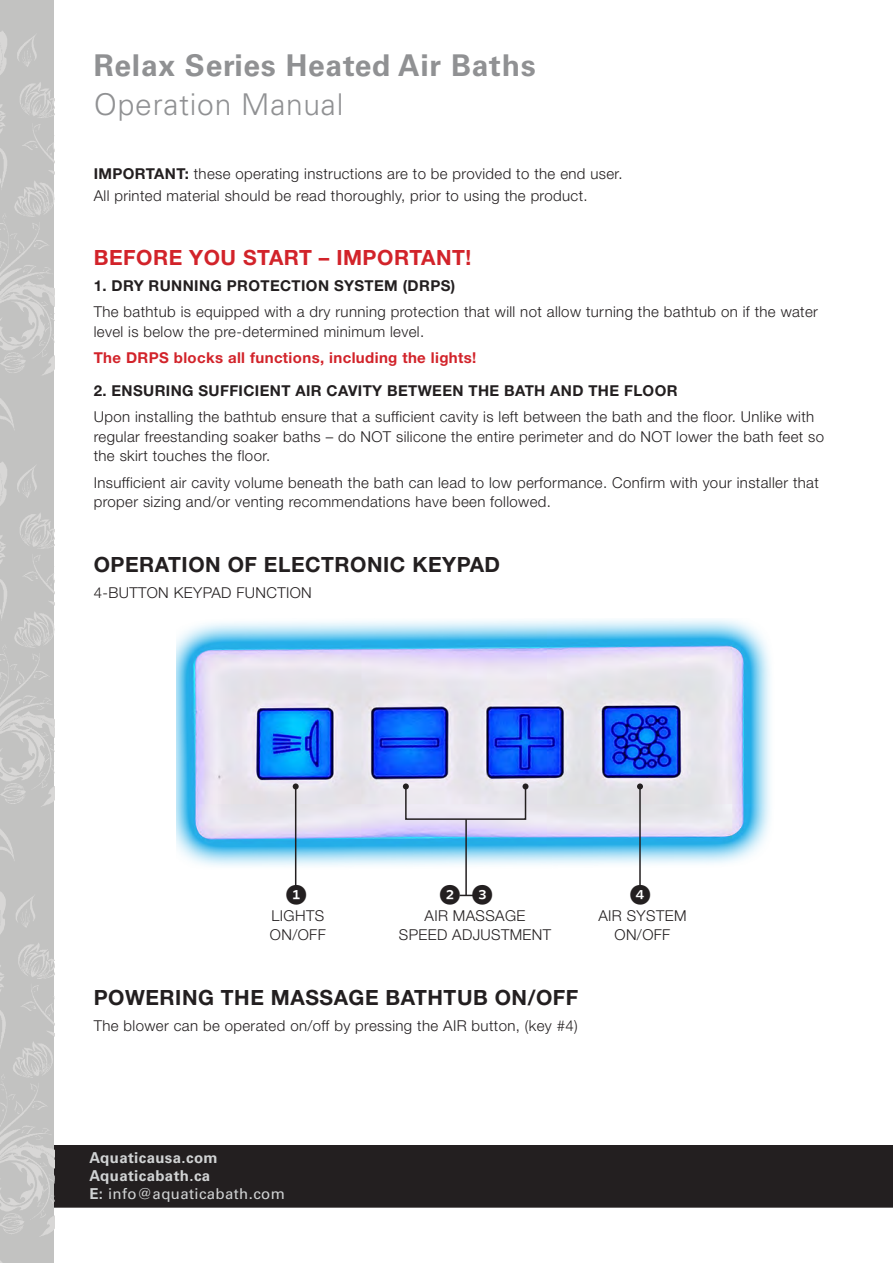
<style>
.page{position:relative;width:893px;height:1263px;background:#fff}
.page>*{position:absolute;margin:0;border:0;box-sizing:border-box;transform-origin:0 0}
.t1{font:700 30px "Univers LT Std";letter-spacing:.025em;color:#909193}
.t2{font:300 30px "Univers LT Std";letter-spacing:.025em;color:#909193}
.t3{font:700 21px "Helvetica Neue LT Std";letter-spacing:.025em;color:#231f20}
.t4{font:700 21px "Helvetica Neue LT Std";letter-spacing:.025em;color:#d2232a}
.t5{font:21px "Whitney Index Black Round Bd";color:#231f20}
.t6{font:300 15px/19.5px "Helvetica Neue LT Std";letter-spacing:.025em;color:#231f20}
.t7{font:700 15px "Helvetica Neue LT Std";letter-spacing:.025em;color:#231f20}
.t8{font:700 15px "Helvetica Neue LT Std";letter-spacing:.025em;color:#d2232a}
.t9{font:700 15px/18px "Univers LT Std";letter-spacing:.025em;color:#d1d3d4}
.t10{font:15px "Univers LT Std";letter-spacing:.025em;color:#d1d3d4}
.s1{font-weight:700}
</style>
<div class="page">
<div style="left:54px;top:1145px;width:839px;height:63px;background:#231f20"></div>
<img style="left:0;top:0;width:54px;height:1263px">
<img style="left:177px;top:619px;width:593px;height:264px">
<hr style="left:295px;top:786px;width:1px;height:102px;background:#231f20">
<svg style="left:293px;top:783px;width:6px;height:6px"></svg>
<hr style="left:639px;top:786px;width:2px;height:102px;background:#231f20">
<svg style="left:637px;top:783px;width:6px;height:6px"></svg>
<div style="left:405px;top:786px;width:121px;height:34px;border:2px solid #231f20"></div>
<svg style="left:403px;top:783px;width:6px;height:6px"></svg>
<svg style="left:522px;top:783px;width:6px;height:6px"></svg>
<hr style="left:465px;top:819px;width:2px;height:76px;background:#231f20">
<svg style="left:460px;top:895px;width:14px;height:1px"></svg>
<p class="t1" style="left:94px;top:48px;width:443px">Relax Series Heated Air Baths</p>
<p class="t2" style="left:94px;top:86px;width:251px">Operation Manual</p>
<p class="t6" style="left:94px;top:163px;width:530px"><span class="s1">IMPORTANT:</span> these operating instructions are to be provided to the end user.</p>
<p class="t6" style="left:94px;top:186px;width:495px">All printed material should be read thoroughly, prior to using the product.</p>
<p class="t4" style="left:94px;top:244px;width:379px">BEFORE YOU START – IMPORTANT!</p>
<p class="t7" style="left:94px;top:277px;width:363px">1. DRY RUNNING PROTECTION SYSTEM (DRPS)</p>
<p class="t6" style="left:94px;top:302px;width:726px">The bathtub is equipped with a dry running protection that will not allow turning the bathtub on if the water level is below the pre-determined minimum level.</p>
<p class="t8" style="left:94px;top:349px;width:384px">The DRPS blocks all functions, including the lights!</p>
<p class="t7" style="left:94px;top:382px;width:585px">2. ENSURING SUFFICIENT AIR CAVITY BETWEEN THE BATH AND THE FLOOR</p>
<p class="t6" style="left:94px;top:407px;width:732px">Upon installing the bathtub ensure that a sufficient cavity is left between the bath and the floor. Unlike with regular freestanding soaker baths – do NOT silicone the entire perimeter and do NOT lower the bath feet so the skirt touches the floor.</p>
<p class="t6" style="left:94px;top:472px;width:727px">Insufficient air cavity volume beneath the bath can lead to low performance. Confirm with your installer that proper sizing and/or venting recommendations have been followed.</p>
<p class="t3" style="left:94px;top:552px;width:408px">OPERATION OF ELECTRONIC KEYPAD</p>
<p class="t6" style="left:94px;top:583px;width:220px">4-BUTTON KEYPAD FUNCTION</p>
<p class="t5" style="left:286px;top:885px;width:23px">1</p>
<p class="t5" style="left:440px;top:885px;width:23px">2</p>
<p class="t5" style="left:472px;top:885px;width:23px">3</p>
<p class="t5" style="left:630px;top:885px;width:23px">4</p>
<p class="t6" style="left:270px;top:905px;width:57px">LIGHTS<br>ON/OFF</p>
<p class="t6" style="left:598px;top:905px;width:90px;text-align:center">AIR SYSTEM<br>ON/OFF</p>
<p class="t6" style="left:399px;top:905px;width:154px;text-align:center">AIR MASSAGE<br>SPEED ADJUSTMENT</p>
<p class="t3" style="left:94px;top:984px;width:486px">POWERING THE MASSAGE BATHTUB ON/OFF</p>
<p class="t6" style="left:94px;top:1015px;width:486px">The blower can be operated on/off by pressing the AIR button, (key #4)</p>
<p class="t9" style="left:89px;top:1149px;width:130px">Aquaticausa.com<br>Aquaticabath.ca</p>
<p class="t10" style="left:89px;top:1185px;width:197px"><span class="s1">E:</span> info@aquaticabath.com</p>
</div>
